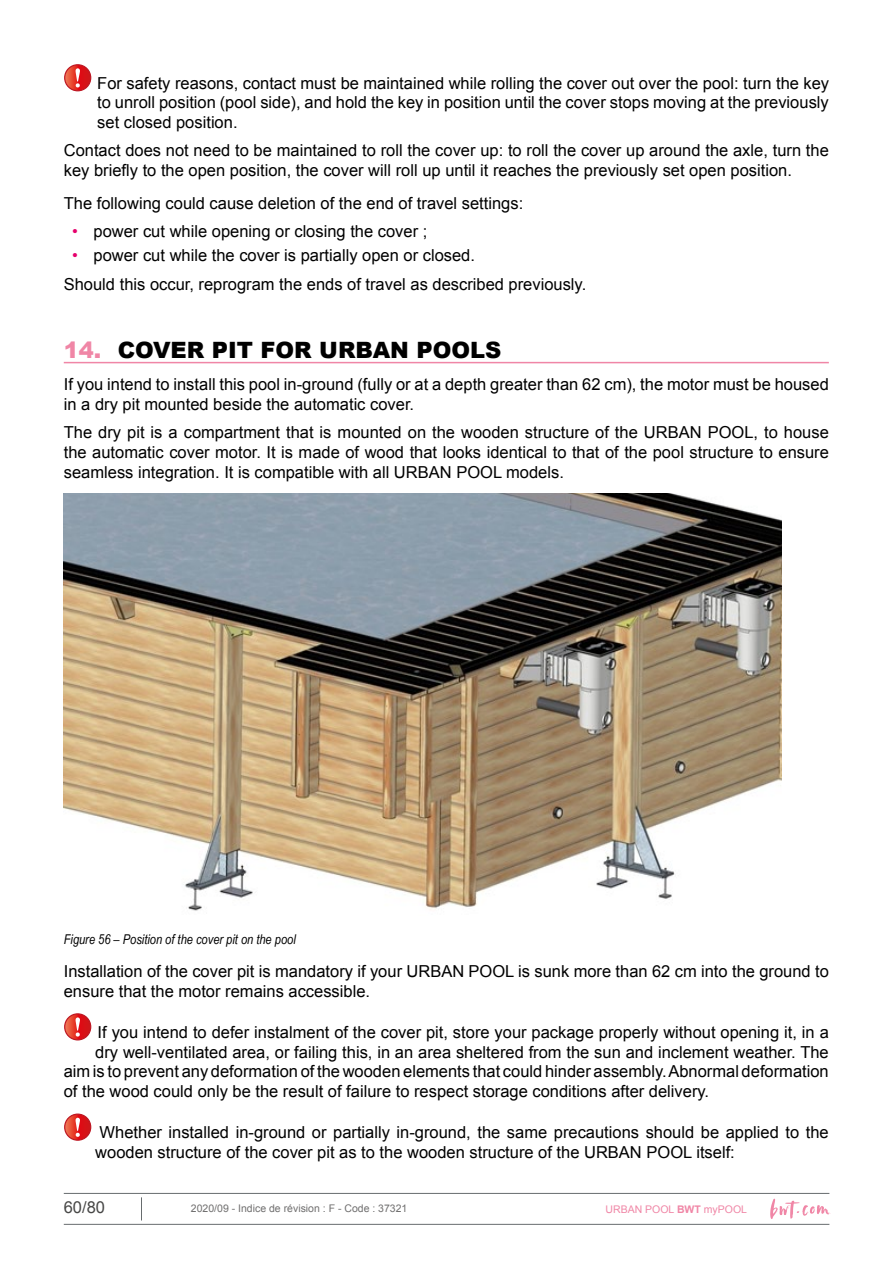
<style>
.page{position:relative;width:893px;height:1263px;background:#fff}
.page>*{position:absolute;margin:0;border:0;box-sizing:border-box;transform-origin:0 0}
.t1{font:900 22.5px "Arial";color:#000}
.t2{font:16.5px/19.8px "Arial";color:#000}
.t3{font:16.5px "Arial";color:#474746}
.t4{font:italic 13.5px "Arial Narrow";color:#000}
.t5{font:10.5px "Arial";color:#706f6f}
.t6{font:10.5px "Arial";color:#f086a6}
.s1{color:#e6006c}
.s2{color:#f086a6}
.s3{font-weight:700}
</style>
<div class="page">
<hr style="left:64px;top:1224px;width:765px;height:1px;background:#676c6e">
<hr style="left:64px;top:1193px;width:765px;height:1px;background:#676c6e">
<svg style="left:141px;top:1197px;width:1px;height:23px"></svg>
<svg style="left:770px;top:1199px;width:59px;height:20px"></svg>
<hr style="left:64px;top:362px;width:765px;height:1px;background:#f086a6">
<svg style="left:65px;top:65px;width:26px;height:26px"></svg>
<div style="left:64px;top:64px;width:27px;height:27px;border:1px solid #be1622;border-radius:50%"></div>
<svg style="left:76px;top:68px;width:4px;height:19px"></svg>
<img style="left:64px;top:494px;width:717px;height:417px">
<svg style="left:65px;top:1014px;width:26px;height:26px"></svg>
<div style="left:64px;top:1013px;width:27px;height:27px;border:1px solid #be1622;border-radius:50%"></div>
<svg style="left:76px;top:1017px;width:4px;height:19px"></svg>
<svg style="left:65px;top:1114px;width:26px;height:26px"></svg>
<div style="left:64px;top:1113px;width:27px;height:28px;border:1px solid #be1622;border-radius:50%"></div>
<svg style="left:76px;top:1118px;width:4px;height:19px"></svg>
<p class="t2" style="left:97px;top:73px;width:733px;text-align:justify">For safety reasons, contact must be maintained while rolling the cover out over the pool: turn the key to unroll position (pool side), and hold the key in position until the cover stops moving at the previously set closed position.</p>
<p class="t2" style="left:64px;top:141px;width:767px">Contact does not need to be maintained to roll the cover up: to roll the cover up around the axle, turn the key briefly to the open position, the cover will roll up until it reaches the previously set open position.</p>
<p class="t2" style="left:64px;top:193px;width:461px">The following could cause deletion of the end of travel settings:</p>
<p class="t2" style="left:72px;top:222px;width:357px"><span class="s1">•</span> power cut while opening or closing the cover ;</p>
<p class="t2" style="left:64px;top:241px;width:524px;line-height:28.3px;text-indent:9px"><span class="s1">•</span> power cut while the cover is partially open or closed.<br>Should this occur, reprogram the ends of travel as described previously.</p>
<h1 class="t1" style="left:64px;top:333px;width:439px"><span class="s2">14.</span> COVER PIT FOR URBAN POOLS</h1>
<p class="t2" style="left:64px;top:375px;width:767px">If you intend to install this pool in-ground (fully or at a depth greater than 62 cm), the motor must be housed in a dry pit mounted beside the automatic cover.</p>
<p class="t2" style="left:64px;top:423px;width:767px;text-align:justify">The dry pit is a compartment that is mounted on the wooden structure of the URBAN POOL, to house the automatic cover motor. It is made of wood that looks identical to that of the pool structure to ensure seamless integration. It is compatible with all URBAN POOL models.</p>
<p class="t4" style="left:64px;top:930px;width:234px">Figure 56 – Position of the cover pit on the pool</p>
<p class="t2" style="left:64px;top:961px;width:767px">Installation of the cover pit is mandatory if your URBAN POOL is sunk more than 62 cm into the ground to ensure that the motor remains accessible.</p>
<p class="t2" style="left:98px;top:1022px;width:733px">If you intend to defer instalment of the cover pit, store your package properly without opening it, in a</p>
<p class="t2" style="left:95px;top:1042px;width:735px">dry well-ventilated area, or failing this, in an area sheltered from the sun and inclement weather. The</p>
<p class="t2" style="left:64px;top:1062px;width:766px">aim is to prevent any deformation of the wooden elements that could hinder assembly. Abnormal deformation</p>
<p class="t2" style="left:64px;top:1081px;width:647px">of the wood could only be the result of failure to respect storage conditions after delivery.</p>
<p class="t2" style="left:95px;top:1122px;width:735px">Whether installed in-ground or partially in-ground, the same precautions should be applied to the wooden structure of the cover pit as to the wooden structure of the URBAN POOL itself:</p>
<p class="t3" style="left:64px;top:1197px;width:43px">60/80</p>
<p class="t5" style="left:191px;top:1201px;width:218px">2020/09 - Indice de révision : F - Code : 37321</p>
<p class="t6" style="left:606px;top:1202px;width:143px">URBAN POOL <span class="s3">BWT</span> myPOOL</p>
</div>
